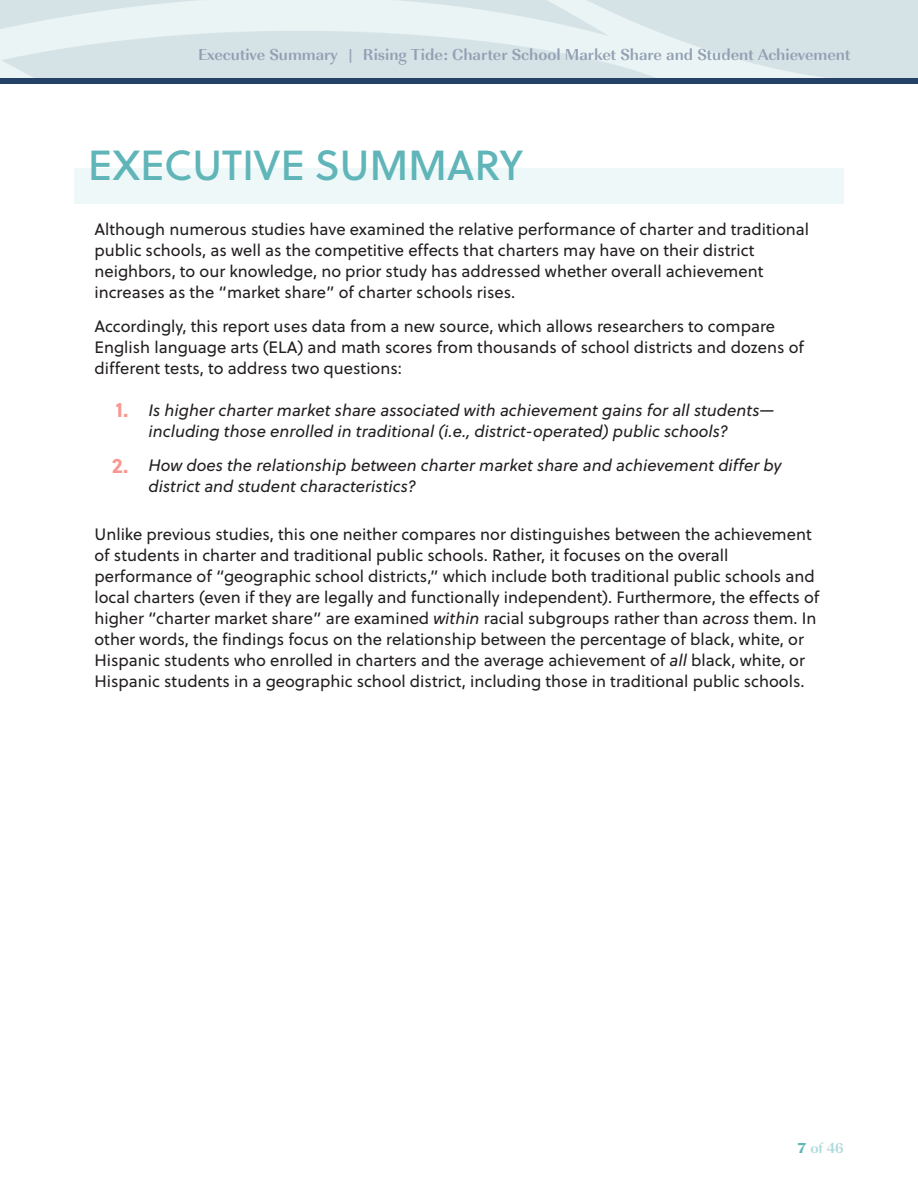
<style>
.page{position:relative;width:918px;height:1188px;background:#fff}
.page>*{position:absolute;margin:0;border:0;box-sizing:border-box;transform-origin:0 0}
.t1{font:42px "Soleil Bk";letter-spacing:-.01em;color:#60b5b9}
.t2{font:16.5px/21px "Soleil";color:#231f20}
.t3{font:italic 16.5px/21px "Soleil";color:#231f20}
.t4{font:700 16.5px "Imperial URW";color:#93a0b3}
.t5{font:700 15px "Imperial URW";color:#afdadc}
.s1{font-weight:700;font-style:normal;font-size:21px;color:#f89790}
.s2{font-style:italic}
.s3{font-family:"Imperial URW Ult Bol";font-weight:400;color:#60b5b9}
.s4{font-style:inherit}
</style>
<div class="page">
<div style="left:0;top:78px;width:918px;height:6px;background:#264166"></div>
<div style="left:74px;top:169px;width:770px;height:35px;background:#eff8f8"></div>
<p class="t4" style="left:198px;top:42px;width:654px">Executive Summary | Rising Tide: Charter School Market Share and Student Achievement</p>
<h1 class="t1" style="left:88px;top:134px;width:437px">EXECUTIVE SUMMARY</h1>
<p class="t2" style="left:94px;top:218px;width:716px">Although numerous studies have examined the relative performance of charter and traditional public schools, as well as the competitive effects that charters may have on their district neighbors, to our knowledge, no prior study has addressed whether overall achievement increases as the “market share” of charter schools rises.</p>
<p class="t2" style="left:94px;top:316px;width:711px">Accordingly, this report uses data from a new source, which allows researchers to compare<br>English language arts (ELA) and math scores from thousands of school districts and dozens of different tests, to address two questions:</p>
<p class="t3" style="left:148px;top:399px;width:628px;text-indent:-33px"><span class="s1">1.</span> Is higher charter market share associated with achievement gains for all students— including those enrolled in traditional (i.e., district-operated) public schools?</p>
<p class="t3" style="left:148px;top:454px;width:635px;text-indent:-37px"><span class="s1">2.</span> How does the relationship between charter market share and achievement differ by district and student characteristics?</p>
<p class="t2" style="left:94px;top:523px;width:726px">Unlike previous studies, this one neither compares nor distinguishes between the achievement of students in charter and traditional public schools. Rather, it focuses on the overall performance of “geographic school districts,” which include both traditional public schools and local charters (even if they are legally and functionally independent). Furthermore, the effects of higher “charter market share” are examined <span class="s2">within</span> racial subgroups rather than <span class="s2">across</span> them. In other words, the findings focus on the relationship between the percentage of black, white, or Hispanic students who enrolled in charters and the average achievement of <span class="s2">all</span> black, white, or Hispanic students in a geographic school district, including those in traditional public schools.</p>
<p class="t5" style="left:798px;top:1136px;width:48px"><span class="s3">7</span> of <span class="s4">46</span></p>
</div>
